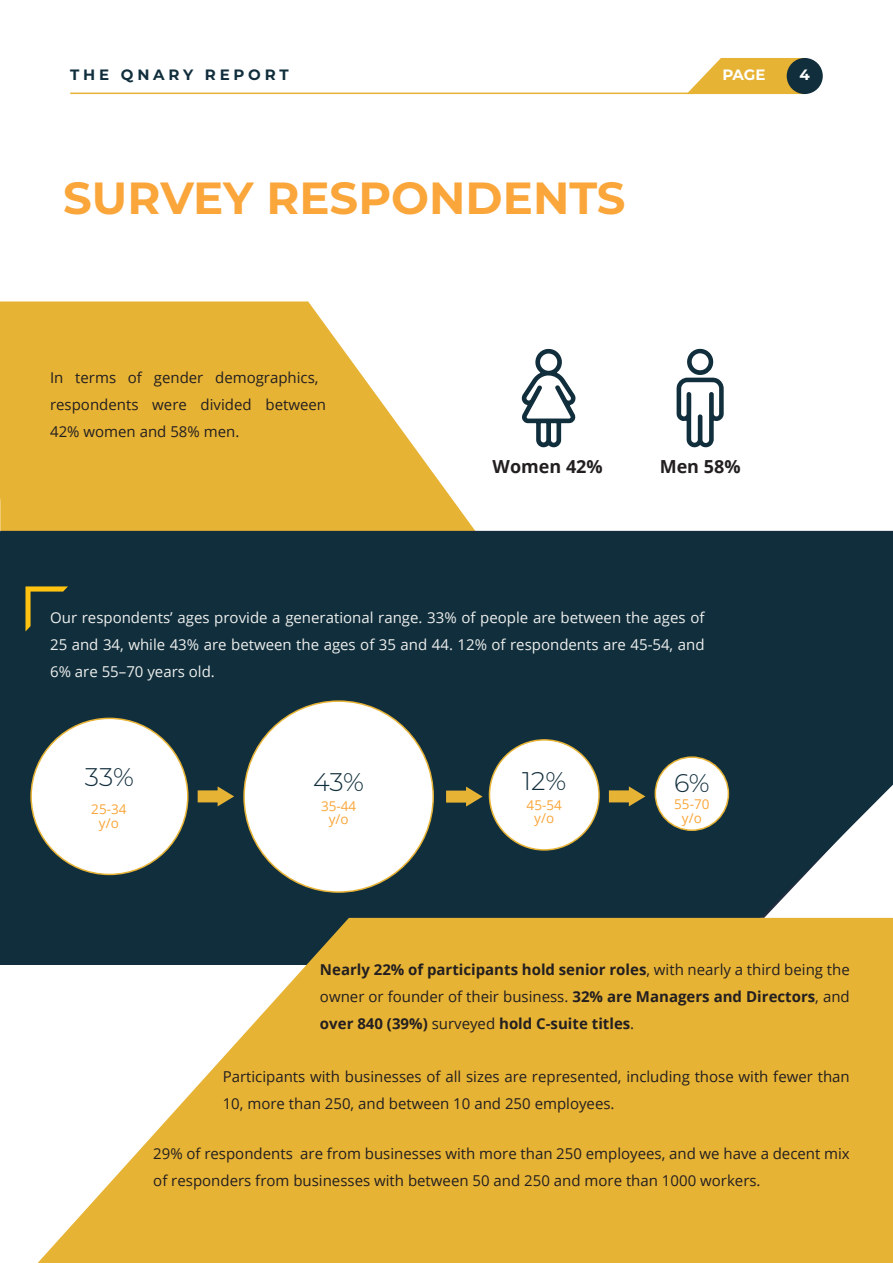
<style>
.page{position:relative;width:893px;height:1263px;background:#fff}
.page>*{position:absolute;margin:0;border:0;box-sizing:border-box;transform-origin:0 0}
.t1{font:700 45px "Montserrat";color:#faa63b}
.t2{font:300 25.5px "Montserrat";color:#112e3c}
.Paragraph_Style_1{font:700 18px "Open Sans";color:#231f20}
.t3{font:15px/27px "Open Sans";color:#231f20}
.t4{font:15px/27px "Open Sans";color:#edefed;text-align:justify}
.t5{font:700 15px/27px "Open Sans";color:#231f20;text-align:justify}
.t6{font:700 15px "Montserrat";letter-spacing:.25em;color:#112e3c}
.t7{font:700 15px "Montserrat";color:#fff}
.t8{font:13.5px "Open Sans";color:#faa63b}
.s1{font-weight:400}
</style>
<div class="page">
<svg style="left:0;top:301px;width:487px;height:230px;fill:#e7b335"></svg>
<svg style="left:686px;top:58px;width:115px;height:36px"></svg>
<div style="left:787px;top:58px;width:36px;height:36px;background:#112e3c;border-radius:50%"></div>
<hr style="left:70px;top:93px;width:625px;height:1px;background:#e7b335">
<svg style="left:676px;top:348px;width:48px;height:100px"></svg>
<svg style="left:521px;top:348px;width:55px;height:100px"></svg>
<svg style="left:0;top:476px;width:1px;height:55px"></svg>
<div style="left:0;top:531px;width:893px;height:434px;background:#112e3c"></div>
<svg style="left:25px;top:586px;width:43px;height:45px;background:#414c32"></svg>
<div style="left:655px;top:757px;width:73px;height:73px;background:#fff;border-radius:50%"></div>
<div style="left:655px;top:756px;width:74px;height:75px;border:2px solid #e7b335;border-radius:50%"></div>
<div style="left:489px;top:740px;width:110px;height:110px;background:#fff;border-radius:50%"></div>
<div style="left:489px;top:739px;width:111px;height:112px;border:2px solid #e7b335;border-radius:50%"></div>
<div style="left:31px;top:718px;width:157px;height:156px;background:#fff;border-radius:50%"></div>
<div style="left:244px;top:701px;width:189px;height:191px;background:#fff;border-radius:50%"></div>
<svg style="left:198px;top:786px;width:36px;height:20px"></svg>
<svg style="left:446px;top:786px;width:37px;height:20px"></svg>
<svg style="left:609px;top:786px;width:36px;height:20px"></svg>
<svg style="left:38px;top:918px;width:855px;height:345px;background:#e0b750"></svg>
<p class="t6" style="left:70px;top:64px;width:220px">THE QNARY REPORT</p>
<p class="t7" style="left:722px;top:64px;width:45px">PAGE</p>
<p class="t7" style="left:800px;top:64px;width:12px">4</p>
<h1 class="t1" style="left:63px;top:165px;width:564px">SURVEY RESPONDENTS</h1>
<p class="t3" style="left:50px;top:364px;width:278px">In terms of gender demographics, respondents were divided between<br>42% women and 58% men.</p>
<p class="Paragraph_Style_1" style="left:493px;top:454px;width:112px">Women 42%</p>
<p class="Paragraph_Style_1" style="left:660px;top:454px;width:82px">Men 58%</p>
<p class="t4" style="left:50px;top:604px;width:656px">Our respondents’ ages provide a generational range. 33% of people are between the ages of 25 and 34, while 43% are between the ages of 35 and 44. 12% of respondents are 45-54, and 6% are 55–70 years old.</p>
<p class="t2" style="left:85px;top:760px;width:50px">33%</p>
<p class="t2" style="left:522px;top:763px;width:46px">12%</p>
<p class="t2" style="left:674px;top:766px;width:37px">6%</p>
<p class="t2" style="left:313px;top:764px;width:53px">43%</p>
<p class="t8" style="left:321px;top:797px;width:37px">35-44</p>
<p class="t8" style="left:329px;top:810px;width:21px">y/o</p>
<p class="t8" style="left:674px;top:795px;width:37px">55-70</p>
<p class="t8" style="left:682px;top:808px;width:21px">y/o</p>
<p class="t8" style="left:527px;top:796px;width:37px">45-54</p>
<p class="t8" style="left:534px;top:809px;width:21px">y/o</p>
<p class="t8" style="left:91px;top:800px;width:37px">25-34</p>
<p class="t8" style="left:99px;top:814px;width:21px">y/o</p>
<p class="t5" style="left:320px;top:955px;width:531px">Nearly 22% of participants hold senior roles<span class="s1">, with nearly a third being the owner or founder of their business.</span> 32% are Managers and Directors<span class="s1">, and </span>over 840 (39%) <span class="s1">surveyed</span> hold C-suite titles<span class="s1">.</span></p>
<p class="t3" style="left:223px;top:1063px;width:629px">Participants with businesses of all sizes are represented, including those with fewer than<br>10, more than 250, and between 10 and 250 employees.</p>
<p class="t3" style="left:153px;top:1140px;width:698px">29% of respondents are from businesses with more than 250 employees, and we have a decent mix of responders from businesses with between 50 and 250 and more than 1000 workers.</p>
</div>
